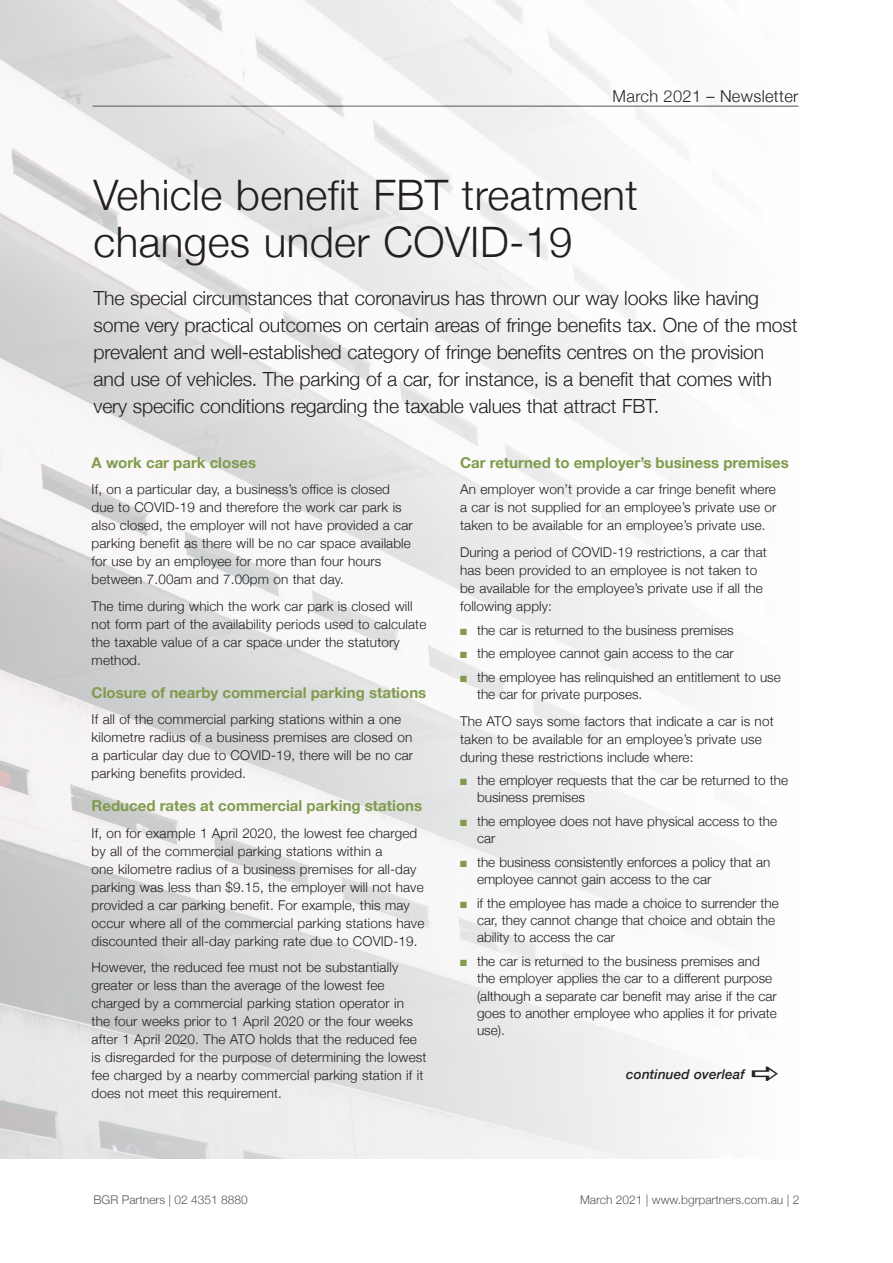
<style>
.page{position:relative;width:893px;height:1263px;background:#fff}
.page>*{position:absolute;margin:0;border:0;box-sizing:border-box;transform-origin:0 0}
.t1{font:300 42px/46.5px "Helvetica Neue";letter-spacing:.01em;color:#231f20}
.t2{font:300 19.5px/27px "Helvetica Neue";letter-spacing:-.01em;color:#231f20}
.t3{font:300 16.5px "Helvetica Neue";letter-spacing:.02em;color:#231f20}
.t4{font:700 15px "Helvetica Neue";color:#809b4c}
.t5{font:300 13.5px/18px "Helvetica Neue";letter-spacing:.01em;color:#231f20}
.t6{font:italic 500 13.5px "Helvetica Neue";letter-spacing:.01em;color:#231f20}
.t7{font:300 12px "Helvetica Neue";color:#57585a}
.s1{color:#809b4c}
</style>
<div class="page">
<img style="left:0;top:0;width:798px;height:1158px">
<svg style="left:752px;top:1066px;width:26px;height:15px"></svg>
<p class="t3" style="left:613px;top:83px;width:187px">March 2021 – Newsletter</p>
<h1 class="t1" style="left:94px;top:169px;width:546px">Vehicle benefit FBT treatment changes under COVID-19</h1>
<p class="t2" style="left:94px;top:283px;width:705px">The special circumstances that coronavirus has thrown our way looks like having some very practical outcomes on certain areas of fringe benefits tax. One of the most prevalent and well-established category of fringe benefits centres on the provision and use of vehicles. The parking of a car, for instance, is a benefit that comes with very specific conditions regarding the taxable values that attract FBT.</p>
<p class="t4" style="left:92px;top:451px;width:166px">A work car park closes</p>
<p class="t5" style="left:92px;top:480px;width:323px">If, on a particular day, a business’s office is closed due to COVID-19 and therefore the work car park is also closed, the employer will not have provided a car parking benefit as there will be no car space available for use by an employee for more than four hours between 7.00am and 7.00pm on that day.</p>
<p class="t5" style="left:92px;top:596px;width:336px">The time during which the work car park is closed will not form part of the availability periods used to calculate the taxable value of a car space under the statutory method.</p>
<p class="t4" style="left:92px;top:681px;width:336px">Closure of nearby commercial parking stations</p>
<p class="t5" style="left:92px;top:710px;width:323px">If all of the commercial parking stations within a one kilometre radius of a business premises are closed on a particular day due to COVID-19, there will be no car parking benefits provided.</p>
<p class="t4" style="left:92px;top:794px;width:332px">Reduced rates at commercial parking stations</p>
<p class="t5" style="left:92px;top:823px;width:334px">If, on for example 1 April 2020, the lowest fee charged by all of the commercial parking stations within a<br>one kilometre radius of a business premises for all-day parking was less than $9.15, the employer will not have provided a car parking benefit. For example, this may occur where all of the commercial parking stations have discounted their all-day parking rate due to COVID-19.</p>
<p class="t5" style="left:92px;top:958px;width:336px">However, the reduced fee must not be substantially greater or less than the average of the lowest fee charged by a commercial parking station operator in<br>the four weeks prior to 1 April 2020 or the four weeks after 1 April 2020. The ATO holds that the reduced fee is disregarded for the purpose of determining the lowest fee charged by a nearby commercial parking station if it does not meet this requirement.</p>
<p class="t4" style="left:460px;top:451px;width:330px">Car returned to employer’s business premises</p>
<p class="t5" style="left:460px;top:480px;width:318px;text-align:justify">An employer won’t provide a car fringe benefit where a car is not supplied for an employee’s private use or taken to be available for an employee’s private use.</p>
<p class="t5" style="left:460px;top:542px;width:308px">During a period of COVID-19 restrictions, a car that has been provided to an employee is not taken to be available for the employee’s private use if all the following apply:</p>
<p class="t5" style="left:460px;top:620px;width:275px"><span class="s1">■</span> the car is returned to the business premises</p>
<p class="t5" style="left:460px;top:643px;width:275px"><span class="s1">■</span> the employee cannot gain access to the car</p>
<p class="t5" style="left:477px;top:667px;width:305px;line-height:17.2px;text-indent:-17px"><span class="s1">■</span> the employee has relinquished an entitlement to use the car for private purposes.</p>
<p class="t5" style="left:460px;top:711px;width:315px">The ATO says some factors that indicate a car is not taken to be available for an employee’s private use during these restrictions include where:</p>
<p class="t5" style="left:477px;top:771px;width:312px;line-height:17.2px;text-indent:-17px"><span class="s1">■</span> the employer requests that the car be returned to the business premises</p>
<p class="t5" style="left:477px;top:812px;width:302px;line-height:17.2px;text-indent:-17px"><span class="s1">■</span> the employee does not have physical access to the car</p>
<p class="t5" style="left:477px;top:852px;width:295px;line-height:17.2px;text-indent:-17px"><span class="s1">■</span> the business consistently enforces a policy that an employee cannot gain access to the car</p>
<p class="t5" style="left:477px;top:893px;width:303px;line-height:17.2px;text-indent:-17px"><span class="s1">■</span> if the employee has made a choice to surrender the car, they cannot change that choice and obtain the ability to access the car</p>
<p class="t5" style="left:477px;top:951px;width:301px;line-height:17.2px;text-indent:-17px"><span class="s1">■</span> the car is returned to the business premises and the employer applies the car to a different purpose (although a separate car benefit may arise if the car goes to another employee who applies it for private use).</p>
<p class="t6" style="left:626px;top:1062px;width:120px">continued overleaf</p>
<p class="t7" style="left:94px;top:1190px;width:156px">BGR Partners | 02 4351 8880</p>
<p class="t7" style="left:580px;top:1190px;width:221px">March 2021 | www.bgrpartners.com.au | 2</p>
</div>
